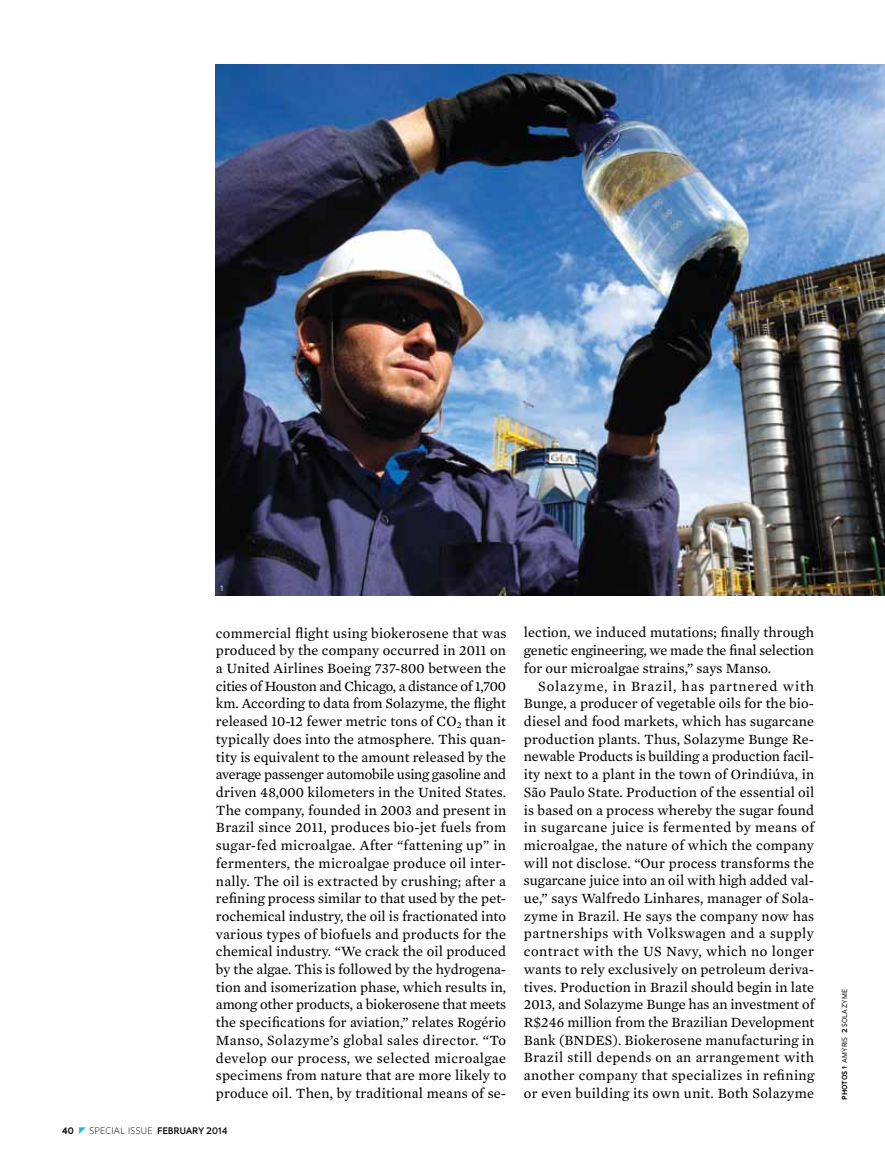
<style>
.page{position:relative;width:885px;height:1169px;background:#fff}
.page>*{position:absolute;margin:0;border:0;box-sizing:border-box;transform-origin:0 0}
.t1{font:14.4px/17.7px "Mercury Text G2";letter-spacing:.015em;color:#000;text-align:justify}
.t2{font:300 8.7px "Oculum";letter-spacing:.015em;color:#000}
.t3{font:700 8.7px "Oculum";color:#000}
.t4{font:7.35px "Oculum";color:#fff}
.t5{font:6.75px "Oculum";letter-spacing:.03em;color:#000}
.s1{font-weight:600}
.s2{font-weight:700}
</style>
<div class="page">
<img style="left:216px;top:64px;width:669px;height:532px">
<p class="t4" style="left:220px;top:583px;width:5px">1</p>
<p class="t1" style="left:216px;top:623px;width:292px">commercial flight using biokerosene that was produced by the company occurred in 2011 on a United Airlines Boeing 737-800 between the cities of Houston and Chicago, a distance of 1,700 km. According to data from Solazyme, the flight released 10-12 fewer metric tons of CO<sub>2</sub> than it typically does into the atmosphere. This quan&shy;tity is equivalent to the amount released by the average passenger automobile using gasoline and driven 48,000 kilometers in the United States.<br>The company, founded in 2003 and present in Brazil since 2011, produces bio-jet fuels from sugar-fed microalgae. After “fattening up” in fermenters, the microalgae produce oil inter&shy;nally. The oil is extracted by crushing; after a refining process similar to that used by the pet&shy;rochemical industry, the oil is fractionated into various types of biofuels and products for the chemical industry. “We crack the oil produced by the algae. This is followed by the hydrogena&shy;tion and isomerization phase, which results in, among other products, a biokerosene that meets the specifications for aviation,” relates Rogério Manso, Solazyme’s global sales director. “To develop our process, we selected microalgae specimens from nature that are more likely to produce oil. Then, by traditional means of se-</p>
<p class="t1" style="left:524px;top:623px;width:292px">lection, we induced mutations; finally through genetic engineering, we made the final selection for our microalgae strains,” says Manso.</p>
<p class="t1" style="left:524px;top:676px;width:292px;text-indent:14px">Solazyme, in Brazil, has partnered with Bunge, a producer of vegetable oils for the bio&shy;diesel and food markets, which has sugarcane production plants. Thus, Solazyme Bunge Re&shy;newable Products is building a production facil&shy;ity next to a plant in the town of Orindiúva, in São Paulo State. Production of the essential oil is based on a process whereby the sugar found in sugarcane juice is fermented by means of microalgae, the nature of which the company will not disclose. “Our process transforms the sugarcane juice into an oil with high added val&shy;ue,” says Walfredo Linhares, manager of Sola&shy;zyme in Brazil. He says the company now has partnerships with Volkswagen and a supply contract with the US Navy, which no longer wants to rely exclusively on petroleum deriva&shy;tives. Production in Brazil should begin in late 2013, and Solazyme Bunge has an investment of R$246 million from the Brazilian Development Bank (BNDES). Biokerosene manufacturing in Brazil still depends on an arrangement with another company that specializes in refining or even building its own unit. Both Solazyme</p>
<p class="t3" style="left:62px;top:1124px;width:13px">40</p>
<p class="t2" style="left:90px;top:1124px;width:140px">SPECIAL ISSUE <span class="s1">FEBRUARY 2014</span></p>
<p class="t5" style="left:840px;top:1099px;width:111px;rotate:-90deg"><span class="s2">PHOTOS 1</span> amyris <span class="s2">2</span> solazyme</p>
</div>
